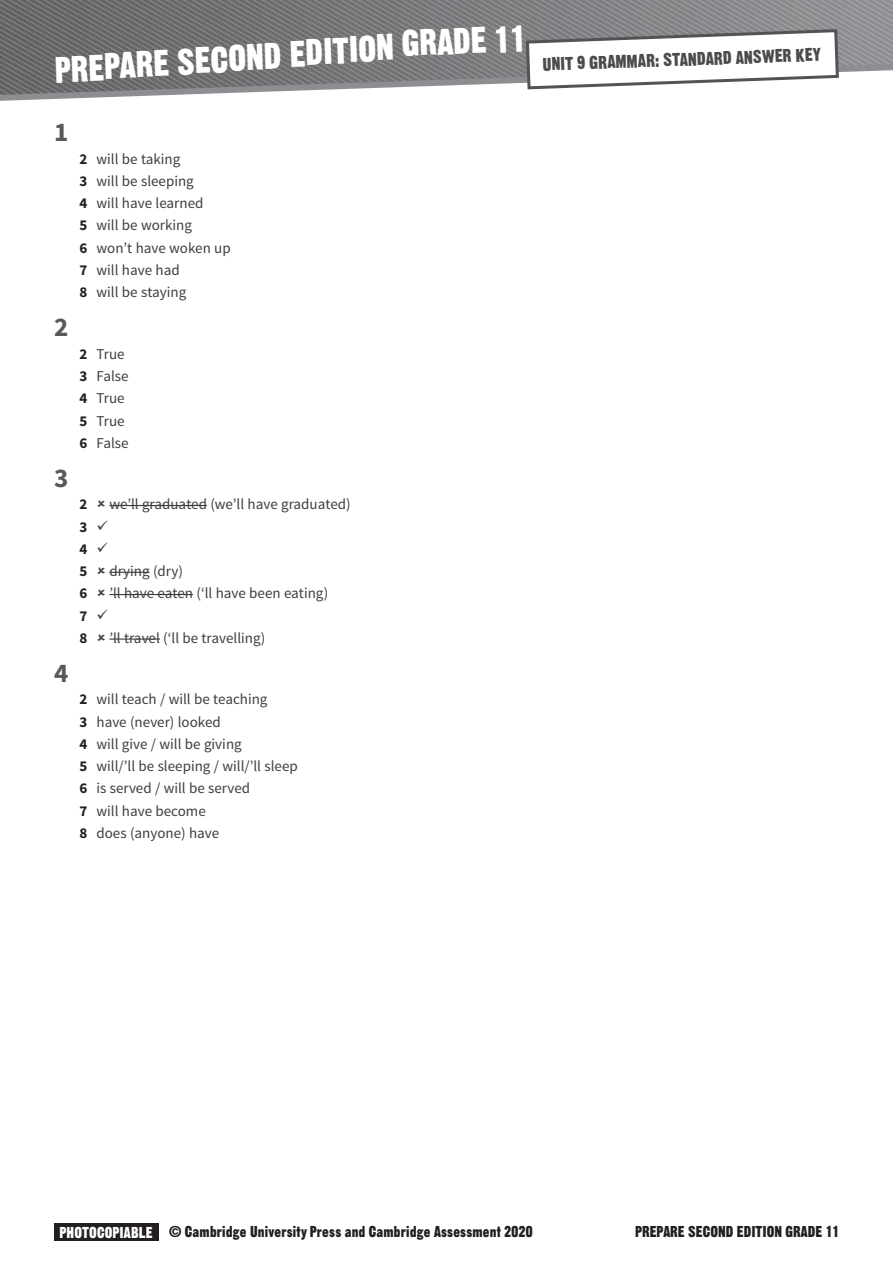
<style>
.page{position:relative;width:893px;height:1263px;background:#fff}
.page>*{position:absolute;margin:0;border:0;box-sizing:border-box;transform-origin:0 0}
.t1{font:36px "Gothic Thirteen Std";color:#fff}
.t2{font:700 27px "Source Sans Pro";color:#57585a}
.t3{font:18px "Gothic Thirteen Std";color:#4b4c4d}
.t4{font:15.3px "Gothic Thirteen Std";letter-spacing:.01em;color:#231f20}
.t5{font:15px/22.2px "Source Sans Pro";color:#3e3e3f}
.t6{font:700 15px/22.2px "Source Sans Pro";color:#231f20;text-align:justify}
.s1{font-weight:700;color:#231f20}
.s2{color:#3e3e3f}
.s3{color:#fff}
</style>
<div class="page">
<svg style="left:0;top:0;width:893px;height:101px;background:#8c8c8e"></svg>
<svg style="left:524px;top:28px;width:316px;height:63px"></svg>
<div style="left:54px;top:1223px;width:104px;height:18px;background:#231f20"></div>
<hr style="left:109px;top:505px;width:98px;height:1px;background:#3e3e3f">
<hr style="left:109px;top:572px;width:41px;height:1px;background:#3e3e3f">
<hr style="left:109px;top:594px;width:84px;height:1px;background:#3e3e3f">
<hr style="left:109px;top:638px;width:51px;height:2px;background:#3e3e3f">
<h1 class="t1" style="left:54px;top:40px;width:474px;rotate:-2deg">PREPARE SECOND EDITION GRADE 11</h1>
<h2 class="t2" style="left:54px;top:115px;width:16px">1</h2>
<h2 class="t2" style="left:54px;top:310px;width:16px">2</h2>
<h2 class="t2" style="left:54px;top:460px;width:16px">3</h2>
<h2 class="t2" style="left:54px;top:655px;width:16px">4</h2>
<p class="t5" style="left:80px;top:148px;width:153px"><span class="s1">2</span> will be taking<br><span class="s1">3</span> will be sleeping<br><span class="s1">4</span> will have learned<br><span class="s1">5</span> will be working<br><span class="s1">6</span> won’t have woken up<br><span class="s1">7</span> will have had<br><span class="s1">8</span> will be staying</p>
<p class="t5" style="left:80px;top:343px;width:51px"><span class="s1">2</span> True<br><span class="s1">3</span> False<br><span class="s1">4</span> True<br><span class="s1">5</span> True<br><span class="s1">6</span> False</p>
<p class="t6" style="left:80px;top:494px;width:9px">2</p>
<p class="t5" style="left:109px;top:493px;width:243px">we’ll graduated (we’ll have graduated)</p>
<p class="t6" style="left:80px;top:516px;width:30px">3 <span class="s2">✓ </span>4 <span class="s2">✓ </span>5</p>
<p class="t5" style="left:109px;top:560px;width:75px">drying (dry)</p>
<p class="t6" style="left:80px;top:583px;width:9px">6</p>
<p class="t5" style="left:109px;top:582px;width:220px">’ll have eaten (‘ll have been eating)</p>
<p class="t6" style="left:80px;top:605px;width:30px">7 <span class="s2">✓<br></span>8</p>
<p class="t5" style="left:109px;top:627px;width:158px">’ll travel (‘ll be travelling)</p>
<p class="t5" style="left:80px;top:688px;width:220px"><span class="s1">2</span> will teach / will be teaching<br><span class="s1">3</span> have (never) looked<br><span class="s1">4</span> will give / will be giving<br><span class="s1">5</span> will/’ll be sleeping / will/’ll sleep<br><span class="s1">6</span> is served / will be served<br><span class="s1">7</span> will have become<br><span class="s1">8</span> does (anyone) have</p>
<p class="t3" style="left:542px;top:53px;width:280px;rotate:-2deg">UNIT 9 GRAMMAR: STANDARD ANSWER KEY</p>
<p class="t4" style="left:60px;top:1222px;width:474px"><span class="s3">PHOTOCOPIABLE</span> © Cambridge University Press and Cambridge Assessment 2020</p>
<p class="t4" style="left:635px;top:1222px;width:206px">PREPARE SECOND EDITION GRADE 11</p>
</div>
